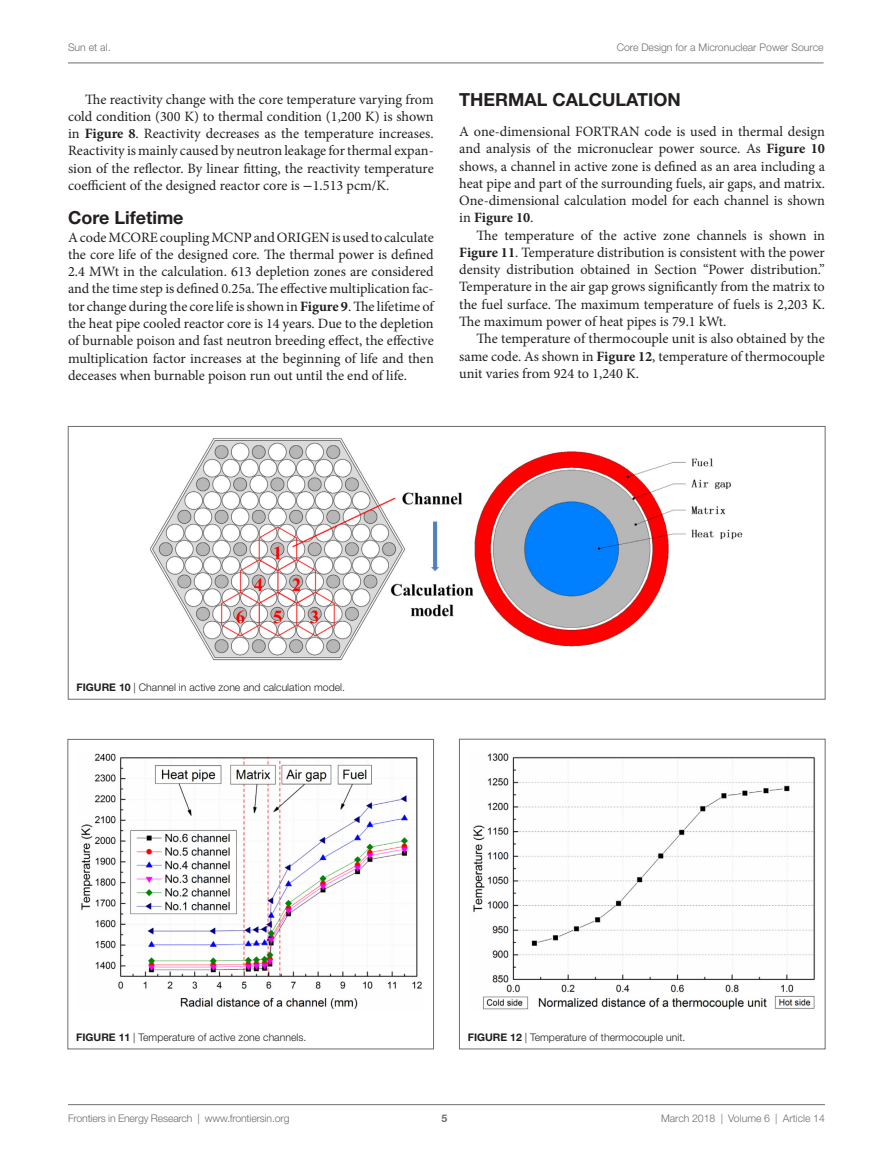
<style>
.page{position:relative;width:893px;height:1170px;background:#fff}
.page>*{position:absolute;margin:0;border:0;box-sizing:border-box;transform-origin:0 0}
.t1{font:700 18px "Helvetica Neue LT Std";color:#231f20}
.t2{font:14.25px/17.2px "Minion Pro";color:#231f20;text-align:justify}
.t3{font:300 10.5px "Helvetica Neue LT Std";color:#231f20}
.t4{font:300 10.5px "Helvetica Neue LT Std";color:#6c6d70}
.t5{font:700 10.5px "Helvetica Neue LT Std";color:#6c6d70}
.s1{font-weight:700}
.s2{font-family:"STIX General"}
</style>
<div class="page">
<hr style="left:68px;top:1104px;width:757px;height:1px;background:#6c6d70">
<hr style="left:68px;top:63px;width:755px;height:1px;background:#6c6d70">
<img style="left:150px;top:438px;width:593px;height:222px">
<img style="left:81px;top:753px;width:341px;height:256px">
<div style="left:68px;top:739px;width:366px;height:310px;border:1px solid #6c6d70"></div>
<img style="left:473px;top:753px;width:342px;height:257px">
<div style="left:459px;top:739px;width:366px;height:310px;border:1px solid #6c6d70"></div>
<p class="t4" style="left:68px;top:41px;width:44px">Sun et al.</p>
<p class="t4" style="left:617px;top:41px;width:208px">Core Design for a Micronuclear Power Source</p>
<p class="t2" style="left:68px;top:90px;width:367px;text-indent:17px">The reactivity change with the core temperature varying from cold condition (300 K) to thermal condition (1,200 K) is shown in <span class="s1">Figure 8</span>. Reactivity decreases as the temperature increases.<br>Reactivity is mainly caused by neutron leakage for thermal expan&shy;sion of the reflector. By linear fitting, the reactivity temperature coefficient of the designed reactor core is <span class="s2">−</span>1.513 pcm/K.</p>
<p class="t1" style="left:68px;top:207px;width:117px">CORE LIFETIME</p>
<p class="t2" style="left:68px;top:228px;width:367px">A code MCORE coupling MCNP and ORIGEN is used to calculate the core life of the designed core. The thermal power is defined 2.4 MWt in the calculation. 613 depletion zones are considered and the time step is defined 0.25a. The effective multiplication fac&shy;tor change during the core life is shown in <span class="s1">Figure 9</span>. The lifetime of the heat pipe cooled reactor core is 14 years. Due to the depletion of burnable poison and fast neutron breeding effect, the effective multiplication factor increases at the beginning of life and then deceases when burnable poison run out until the end of life.</p>
<p class="t1" style="left:459px;top:88px;width:25px">THER</p>
<p class="t1" style="left:508px;top:88px;width:58px">MAL CALC</p>
<p class="t1" style="left:602px;top:88px;width:78px">ULATION</p>
<p class="t2" style="left:459px;top:123px;width:367px">A one-dimensional FORTRAN code is used in thermal design and analysis of the micronuclear power source. As <span class="s1">Figure 10 </span>shows, a channel in active zone is defined as an area including a heat pipe and part of the surrounding fuels, air gaps, and matrix.<br>One-dimensional calculation model for each channel is shown in <span class="s1">Figure 10</span>.</p>
<p class="t2" style="left:459px;top:226px;width:367px;text-indent:17px">The temperature of the active zone channels is shown in <span class="s1">Figure 11</span>. Temperature distribution is consistent with the power density distribution obtained in Section “Power distribution.” Temperature in the air gap grows significantly from the matrix to the fuel surface. The maximum temperature of fuels is 2,203 K.<br>The maximum power of heat pipes is 79.1 kWt.</p>
<p class="t2" style="left:459px;top:330px;width:367px;text-indent:17px">The temperature of thermocouple unit is also obtained by the same code. As shown in <span class="s1">Figure 12</span>, temperature of thermocouple unit varies from 924 to 1,240 K.</p>
<p class="t3" style="left:77px;top:680px;width:270px"><span class="s1">FIGURE 10</span> | Channel in active zone and calculation model.</p>
<p class="t3" style="left:76px;top:1030px;width:232px"><span class="s1">FIGURE 11</span> | Temperature of active zone channels.</p>
<p class="t3" style="left:468px;top:1030px;width:219px"><span class="s1">FIGURE 12</span> | Temperature of thermocouple unit.</p>
<p class="t4" style="left:68px;top:1111px;width:223px">Frontiers in Energy Research | www.frontiersin.org</p>
<p class="t4" style="left:661px;top:1111px;width:165px">March 2018 | Volume 6 | Article 14</p>
<p class="t5" style="left:441px;top:1111px;width:7px">5</p>
</div>
